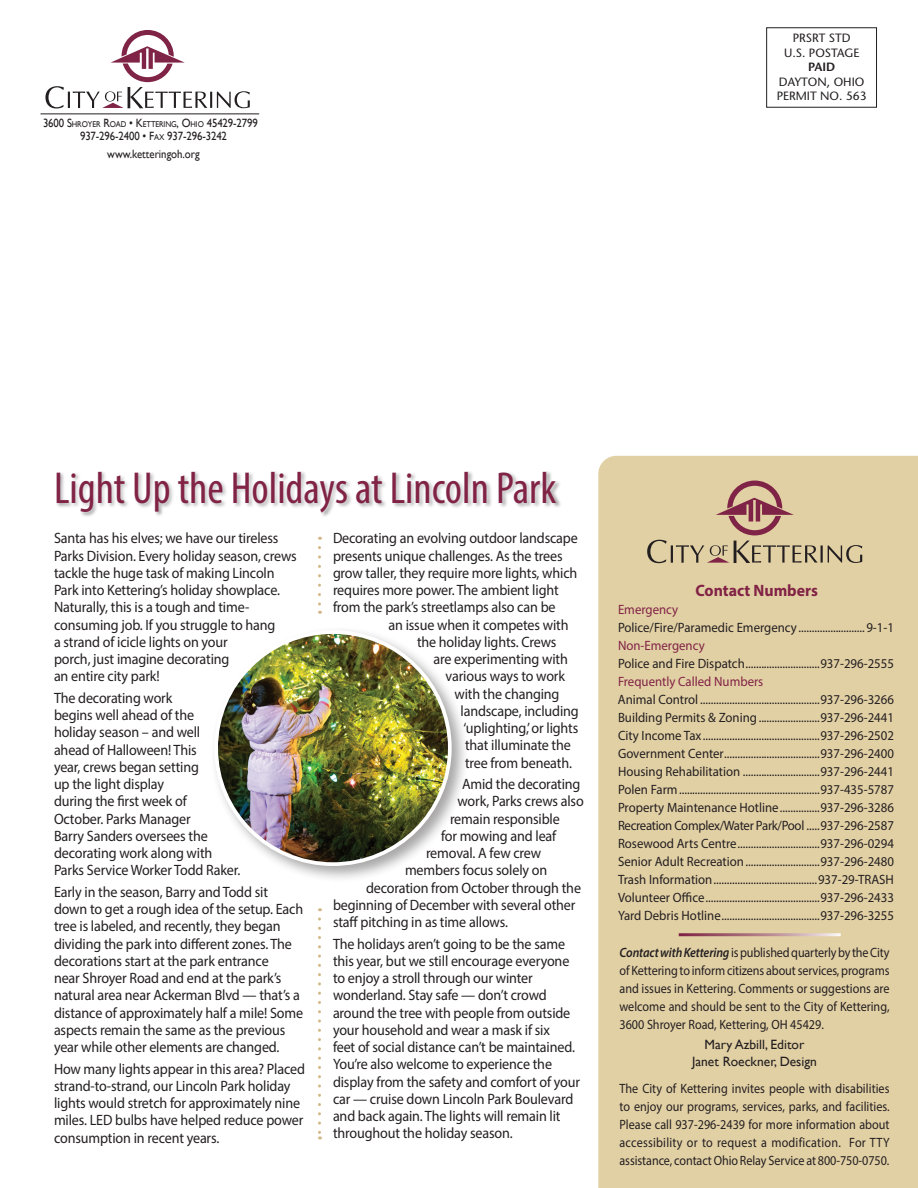
<style>
.page{position:relative;width:918px;height:1188px;background:#fff}
.page>*{position:absolute;margin:0;border:0;box-sizing:border-box;transform-origin:0 0}
.Headline_right_page{font:condensed 45px "Myriad Pro";color:#812345}
.Body_text{font:700 16.5px "Myriad Pro";color:#812345;scale:.96 1}
.Body_text-2{font:15px/17.2px "Myriad Pro";letter-spacing:-.01em;color:#231f20;scale:.94 1}
.Body_text-3{font:13.5px "Myriad Pro";color:#231f20;scale:.95 1}
.Fraze_price{font:13.5px/18px "Myriad Pro";color:#231f20;text-align:justify;scale:.9 1}
.Body_text-4{font:13.5px "Myriad Pro";letter-spacing:-.025em;color:#231f20;scale:.95 1}
.Body_text-5{font:13.5px "Myriad Pro";color:#812345;scale:.95 1}
.t1{font:13.5px "Gill Sans";color:#231f20}
.t2{font:12px "Gill Sans";letter-spacing:-.01em;color:#231f20;scale:.9 1}
.t3{font:12px "Stone Sans";color:#231f20}
.t4{font:12px "Gill Sans";color:#231f20;scale:.9 1}
.t5{font:600 12px "Stone Sans";color:#231f20}
.s1{font-size:8.4px}
.s2{font-weight:600;font-style:italic}
</style>
<div class="page">
<div style="left:598px;top:456px;width:320px;height:732px;background:#e2d0a5"></div>
<svg style="left:647px;top:481px;width:215px;height:82px;background:#cfb895"></svg>
<hr style="left:679px;top:933px;width:162px;height:3px;background:#fff">
<svg style="left:45px;top:30px;width:205px;height:78px"></svg>
<hr style="left:40px;top:114px;width:219px;height:1px;background:#231f20">
<div style="left:766px;top:27px;width:111px;height:81px;border:1px solid #231f20"></div>
<div style="left:25px;top:442px;width:561px;height:101px;background:#fff;opacity:.98"></div>
<div style="left:210px;top:626px;width:259px;height:258px;background:#231f20;opacity:.4"></div>
<img style="left:216px;top:632px;width:234px;height:232px">
<svg style="left:318px;top:548px;width:3px;height:66px"></svg>
<svg style="left:318px;top:919px;width:3px;height:220px"></svg>
<p class="t2" style="left:43px;top:116px;width:240px">3600 S<span class="s1">HROYER</span> R<span class="s1">OAD</span> • K<span class="s1">ETTERING</span>, O<span class="s1">HIO</span> 45429-2799</p>
<p class="t2" style="left:80px;top:129px;width:165px">937-296-2400 • F<span class="s1">AX</span> 937-296-3242</p>
<p class="t4" style="left:107px;top:147px;width:104px">www.ketteringoh.org</p>
<p class="t3" style="left:793px;top:31px;width:59px">PRSRT STD</p>
<p class="t3" style="left:784px;top:45px;width:77px">U.S. POSTAGE</p>
<p class="t5" style="left:808px;top:60px;width:29px">PAID</p>
<p class="t3" style="left:779px;top:74px;width:87px">DAYTON, OHIO</p>
<p class="t3" style="left:777px;top:89px;width:91px">PERMIT NO. 563</p>
<p class="Headline_right_page" style="left:54px;top:461px;width:504px">Light Up the Holidays at Lincoln Park</p>
<p class="Body_text-2" style="left:54px;top:529px;width:260px">Santa has his elves; we have our tireless Parks Division. Every holiday season, crews tackle the huge task of making Lincoln Park into Kettering’s holiday showplace.<br>Naturally, this is a tough and time&shy;consuming job. If you struggle to hang<br>a strand of icicle lights on your<br>porch, just imagine decorating<br>an entire city park!</p>
<p class="Body_text-2" style="left:54px;top:689px;width:200px">The decorating work<br>begins well ahead of the<br>holiday season – and well<br>ahead of Halloween! This<br>year, crews began setting<br>up the light display<br>during the first week of<br>October. Parks Manager<br>Barry Sanders oversees the decorating work along with<br>Parks Service Worker Todd Raker.</p>
<p class="Body_text-2" style="left:54px;top:883px;width:267px">Early in the season, Barry and Todd sit down to get a rough idea of the setup. Each tree is labeled, and recently, they began dividing the park into different zones. The decorations start at the park entrance<br>near Shroyer Road and end at the park’s natural area near Ackerman Blvd — that’s a distance of approximately half a mile! Some aspects remain the same as the previous year while other elements are changed.</p>
<p class="Body_text-2" style="left:54px;top:1060px;width:269px">How many lights appear in this area? Placed strand-to-strand, our Lincoln Park holiday lights would stretch for approximately nine miles. LED bulbs have helped reduce power consumption in recent years.</p>
<p class="Body_text-2" style="left:333px;top:529px;width:262px">Decorating an evolving outdoor landscape</p>
<p class="Body_text-2" style="left:333px;top:547px;width:246px">presents unique challenges. As the trees</p>
<p class="Body_text-2" style="left:333px;top:564px;width:261px">grow taller, they require more lights, which</p>
<p class="Body_text-2" style="left:333px;top:581px;width:242px">requires more power. The ambient light</p>
<p class="Body_text-2" style="left:333px;top:598px;width:238px">from the park’s streetlamps also can be</p>
<p class="Body_text-2" style="left:388px;top:616px;width:193px">an issue when it competes with</p>
<p class="Body_text-2" style="left:417px;top:633px;width:150px">the holiday lights. Crews</p>
<p class="Body_text-2" style="left:434px;top:650px;width:144px">are experimenting with</p>
<p class="Body_text-2" style="left:446px;top:667px;width:129px">various ways to work</p>
<p class="Body_text-2" style="left:454px;top:685px;width:113px">with the changing</p>
<p class="Body_text-2" style="left:460px;top:702px;width:127px">landscape, including</p>
<p class="Body_text-2" style="left:464px;top:719px;width:124px">‘uplighting,’ or lights</p>
<p class="Body_text-2" style="left:465px;top:736px;width:114px">that illuminate the</p>
<p class="Body_text-2" style="left:465px;top:754px;width:115px">tree from beneath.</p>
<p class="Body_text-2" style="left:462px;top:775px;width:128px">Amid the decorating</p>
<p class="Body_text-2" style="left:458px;top:792px;width:136px">work, Parks crews also</p>
<p class="Body_text-2" style="left:450px;top:810px;width:118px">remain responsible</p>
<p class="Body_text-2" style="left:441px;top:827px;width:124px">for mowing and leaf</p>
<p class="Body_text-2" style="left:426px;top:844px;width:124px">removal. A few crew</p>
<p class="Body_text-2" style="left:405px;top:861px;width:153px">members focus solely on</p>
<p class="Body_text-2" style="left:366px;top:879px;width:230px">decoration from October through the</p>
<p class="Body_text-2" style="left:333px;top:896px;width:259px">beginning of December with several other</p>
<p class="Body_text-2" style="left:333px;top:913px;width:188px">staff pitching in as time allows.</p>
<p class="Body_text-2" style="left:333px;top:935px;width:264px">The holidays aren’t going to be the same this year, but we still encourage everyone to enjoy a stroll through our winter wonderland. Stay safe — don’t crowd around the tree with people from outside your household and wear a mask if six<br>feet of social distance can’t be maintained.<br>You’re also welcome to experience the display from the safety and comfort of your car — cruise down Lincoln Park Boulevard and back again. The lights will remain lit throughout the holiday season.</p>
<p class="Body_text" style="left:695px;top:579px;width:129px">Contact Numbers</p>
<p class="Body_text-5" style="left:618px;top:601px;width:65px">Emergency</p>
<p class="Body_text-3" style="left:618px;top:619px;width:292px">Police/Fire/Paramedic Emergency .........................9-1-1</p>
<p class="Body_text-5" style="left:618px;top:637px;width:93px">Non-Emergency</p>
<p class="Body_text-3" style="left:618px;top:655px;width:292px">Police and Fire Dispatch............................937-296-2555</p>
<p class="Body_text-5" style="left:618px;top:673px;width:155px">Frequently Called Numbers</p>
<p class="Body_text-3" style="left:618px;top:691px;width:292px">Animal Control .............................................937-296-3266</p>
<p class="Body_text-3" style="left:618px;top:709px;width:292px">Building Permits &amp; Zoning.......................937-296-2441</p>
<p class="Body_text-3" style="left:618px;top:727px;width:292px">City Income Tax............................................937-296-2502</p>
<p class="Body_text-3" style="left:618px;top:745px;width:292px">Government Center....................................937-296-2400</p>
<p class="Body_text-3" style="left:618px;top:763px;width:292px">Housing Rehabilitation .............................937-296-2441</p>
<p class="Body_text-3" style="left:618px;top:781px;width:292px">Polen Farm.....................................................937-435-5787</p>
<p class="Body_text-3" style="left:618px;top:799px;width:292px">Property Maintenance Hotline...............937-296-3286</p>
<p class="Body_text-4" style="left:618px;top:817px;width:292px">Recreation Complex/Water Park/Pool .....937-296-2587</p>
<p class="Body_text-3" style="left:618px;top:835px;width:292px">Rosewood Arts Centre...............................937-296-0294</p>
<p class="Body_text-3" style="left:618px;top:853px;width:292px">Senior Adult Recreation............................937-296-2480</p>
<p class="Body_text-3" style="left:618px;top:871px;width:292px">Trash Information.......................................937-29-TRASH</p>
<p class="Body_text-3" style="left:618px;top:889px;width:292px">Volunteer Office...........................................937-296-2433</p>
<p class="Body_text-3" style="left:618px;top:907px;width:292px">Yard Debris Hotline.....................................937-296-3255</p>
<p class="Fraze_price" style="left:620px;top:943px;width:302px"><span class="s2">Contact with Kettering</span> is published quarterly by the City of Kettering to inform citizens about services, programs and issues in Kettering. Comments or suggestions are welcome and should be sent to the City of Kettering, 3600 Shroyer Road, Kettering, OH 45429.</p>
<p class="t1" style="left:705px;top:1037px;width:101px">Mary Azbill, Editor</p>
<p class="t1" style="left:692px;top:1054px;width:126px">Janet Roeckner, Design</p>
<p class="Fraze_price" style="left:620px;top:1079px;width:302px">The City of Kettering invites people with disabilities to enjoy our programs, services, parks, and facilities.<br>Please call 937-296-2439 for more information about accessibility or to request a modification. For TTY assistance, contact Ohio Relay Service at 800-750-0750.</p>
</div>
